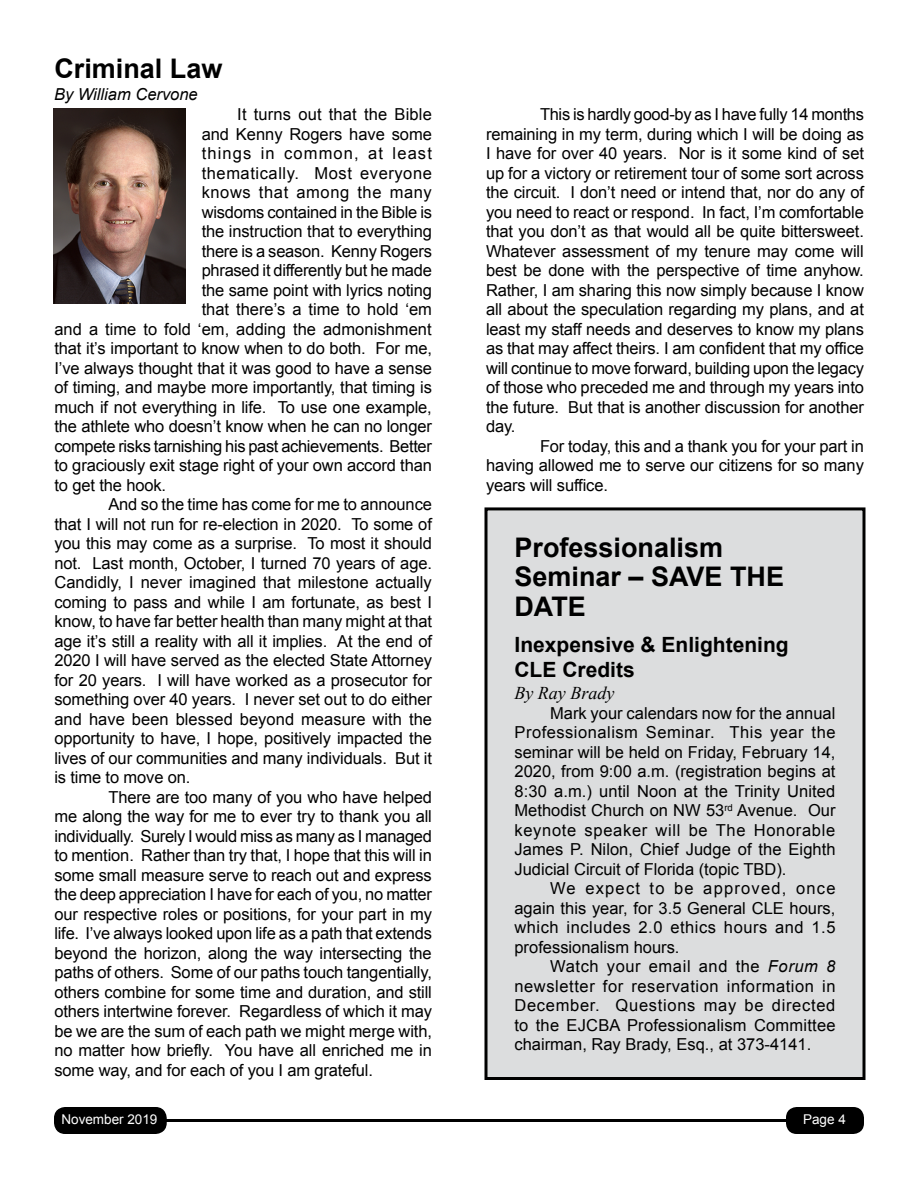
<style>
.page{position:relative;width:918px;height:1188px;background:#fff}
.page>*{position:absolute;margin:0;border:0;box-sizing:border-box;transform-origin:0 0}
.t1{font:700 27px/29.2px "Arial";color:#000}
.t2{font:700 21px/25.2px "Arial";color:#000}
.t3{font:italic 18px "Times New Roman";color:#000}
.t4{font:16.5px/19.5px "Arial";letter-spacing:-.01em;color:#000;text-align:justify}
.t5{font:16.5px "Arial";letter-spacing:.035em;color:#000}
.t6{font:16.5px "Arial";letter-spacing:.01em;color:#000}
.t7{font:16.5px "Arial";letter-spacing:.07em;color:#000}
.t8{font:italic 16.5px "Arial";color:#000}
.t9{font:13.5px "Arial";color:#fff}
.s1{font-style:italic}
</style>
<div class="page">
<div style="left:55px;top:1108px;width:111px;height:25px;background:#000;border-radius:10px"></div>
<div style="left:54px;top:1107px;width:113px;height:27px;border:2px solid #000;border-radius:10px"></div>
<div style="left:786px;top:1107px;width:78px;height:27px;background:#000;border-radius:11px"></div>
<hr style="left:81px;top:1119px;width:736px;height:3px;background:#000">
<img style="left:53px;top:108px;width:133px;height:196px">
<div style="left:486px;top:509px;width:378px;height:569px;background:#dcddde"></div>
<div style="left:484px;top:507px;width:382px;height:573px;border:3px solid #000"></div>
<h1 class="t1" style="left:54px;top:55px;width:170px">Criminal Law</h1>
<p class="t8" style="left:54px;top:84px;width:145px">By William Cervone</p>
<p class="t6" style="left:237px;top:103px;width:196px">It turns out that the Bible</p>
<p class="t4" style="left:202px;top:124px;width:232px">and Kenny Rogers have some</p>
<p class="t7" style="left:202px;top:142px;width:232px">things in common, at least</p>
<p class="t5" style="left:202px;top:162px;width:232px">thematically. Most everyone</p>
<p class="t5" style="left:202px;top:181px;width:232px">knows that among the many</p>
<p class="t4" style="left:202px;top:202px;width:232px">wisdoms contained in the Bible is</p>
<p class="t4" style="left:202px;top:222px;width:232px">the instruction that to everything</p>
<p class="t4" style="left:202px;top:241px;width:232px">there is a season. Kenny Rogers</p>
<p class="t4" style="left:202px;top:261px;width:232px">phrased it differently but he made</p>
<p class="t4" style="left:202px;top:280px;width:232px">the same point with lyrics noting</p>
<p class="t4" style="left:202px;top:300px;width:232px">that there’s a time to hold ‘em</p>
<p class="t4" style="left:54px;top:319px;width:379px">and a time to fold ‘em, adding the admonishment</p>
<p class="t4" style="left:54px;top:339px;width:379px">that it’s important to know when to do both. For me,</p>
<p class="t4" style="left:54px;top:358px;width:379px">I’ve always thought that it was good to have a sense</p>
<p class="t4" style="left:54px;top:378px;width:379px">of timing, and maybe more importantly, that timing is</p>
<p class="t4" style="left:54px;top:397px;width:379px">much if not everything in life. To use one example,</p>
<p class="t4" style="left:54px;top:417px;width:379px">the athlete who doesn’t know when he can no longer</p>
<p class="t4" style="left:54px;top:436px;width:379px">compete risks tarnishing his past achievements. Better</p>
<p class="t4" style="left:54px;top:456px;width:379px">to graciously exit stage right of your own accord than</p>
<p class="t4" style="left:54px;top:475px;width:113px">to get the hook.</p>
<p class="t4" style="left:108px;top:495px;width:325px">And so the time has come for me to announce</p>
<p class="t4" style="left:54px;top:514px;width:379px">that I will not run for re-election in 2020. To some of</p>
<p class="t4" style="left:54px;top:534px;width:379px">you this may come as a surprise. To most it should</p>
<p class="t4" style="left:54px;top:553px;width:379px">not. Last month, October, I turned 70 years of age.</p>
<p class="t4" style="left:54px;top:573px;width:379px">Candidly, I never imagined that milestone actually</p>
<p class="t4" style="left:54px;top:592px;width:379px">coming to pass and while I am fortunate, as best I</p>
<p class="t4" style="left:54px;top:612px;width:379px">know, to have far better health than many might at that</p>
<p class="t4" style="left:54px;top:631px;width:379px">age it’s still a reality with all it implies. At the end of</p>
<p class="t4" style="left:54px;top:651px;width:379px">2020 I will have served as the elected State Attorney</p>
<p class="t4" style="left:54px;top:670px;width:379px">for 20 years. I will have worked as a prosecutor for</p>
<p class="t4" style="left:54px;top:690px;width:379px">something over 40 years. I never set out to do either</p>
<p class="t4" style="left:54px;top:709px;width:379px">and have been blessed beyond measure with the</p>
<p class="t4" style="left:54px;top:729px;width:379px">opportunity to have, I hope, positively impacted the</p>
<p class="t4" style="left:54px;top:748px;width:379px">lives of our communities and many individuals. But it</p>
<p class="t4" style="left:54px;top:768px;width:138px">is time to move on.</p>
<p class="t4" style="left:108px;top:787px;width:325px">There are too many of you who have helped</p>
<p class="t4" style="left:54px;top:807px;width:379px">me along the way for me to ever try to thank you all</p>
<p class="t4" style="left:54px;top:826px;width:379px">individually. Surely I would miss as many as I managed</p>
<p class="t4" style="left:54px;top:846px;width:379px">to mention. Rather than try that, I hope that this will in</p>
<p class="t4" style="left:54px;top:865px;width:379px">some small measure serve to reach out and express</p>
<p class="t4" style="left:54px;top:885px;width:379px">the deep appreciation I have for each of you, no matter</p>
<p class="t4" style="left:54px;top:904px;width:379px">our respective roles or positions, for your part in my</p>
<p class="t4" style="left:54px;top:924px;width:379px">life. I’ve always looked upon life as a path that extends</p>
<p class="t4" style="left:54px;top:943px;width:379px">beyond the horizon, along the way intersecting the</p>
<p class="t4" style="left:54px;top:963px;width:379px">paths of others. Some of our paths touch tangentially,</p>
<p class="t4" style="left:54px;top:982px;width:379px">others combine for some time and duration, and still</p>
<p class="t4" style="left:54px;top:1002px;width:379px">others intertwine forever. Regardless of which it may</p>
<p class="t4" style="left:54px;top:1021px;width:379px">be we are the sum of each path we might merge with,</p>
<p class="t4" style="left:54px;top:1041px;width:379px">no matter how briefly. You have all enriched me in</p>
<p class="t4" style="left:54px;top:1060px;width:320px">some way, and for each of you I am grateful.</p>
<p class="t4" style="left:486px;top:105px;width:380px;text-indent:54px">This is hardly good-by as I have fully 14 months remaining in my term, during which I will be doing as I have for over 40 years. Nor is it some kind of set up for a victory or retirement tour of some sort across the circuit. I don’t need or intend that, nor do any of you need to react or respond. In fact, I’m comfortable that you don’t as that would all be quite bittersweet.<br>Whatever assessment of my tenure may come will best be done with the perspective of time anyhow.<br>Rather, I am sharing this now simply because I know all about the speculation regarding my plans, and at least my staff needs and deserves to know my plans as that may affect theirs. I am confident that my office will continue to move forward, building upon the legacy of those who preceded me and through my years into the future. But that is another discussion for another day.</p>
<p class="t4" style="left:486px;top:436px;width:379px;text-indent:54px">For today, this and a thank you for your part in having allowed me to serve our citizens for so many years will suffice.</p>
<h1 class="t1" style="left:514px;top:534px;width:271px">Professionalism<br>Seminar – SAVE THE<br>DATE</h1>
<p class="t2" style="left:514px;top:632px;width:276px">Inexpensive &amp; Enlightening<br>CLE Credits</p>
<p class="t3" style="left:514px;top:681px;width:101px">By Ray Brady</p>
<p class="t4" style="left:514px;top:703px;width:323px;text-indent:36px">Mark your calendars now for the annual Professionalism Seminar. This year the seminar will be held on Friday, February 14, 2020, from 9:00 a.m. (registration begins at 8:30 a.m.) until Noon at the Trinity United Methodist Church on NW 53<sup>rd</sup> Avenue. Our keynote speaker will be The Honorable James P. Nilon, Chief Judge of the Eighth Judicial Circuit of Florida (topic TBD).</p>
<p class="t4" style="left:514px;top:879px;width:323px;text-indent:36px">We expect to be approved, once again this year, for 3.5 General CLE hours, which includes 2.0 ethics hours and 1.5 professionalism hours.</p>
<p class="t4" style="left:514px;top:957px;width:323px;text-indent:36px">Watch your email and the <span class="s1">Forum 8 </span>newsletter for reservation information in December. Questions may be directed to the EJCBA Professionalism Committee chairman, Ray Brady, Esq., at 373-4141.</p>
<p class="t9" style="left:61px;top:1111px;width:98px">November 2019</p>
<p class="t9" style="left:803px;top:1111px;width:44px">Page 4</p>
</div>
